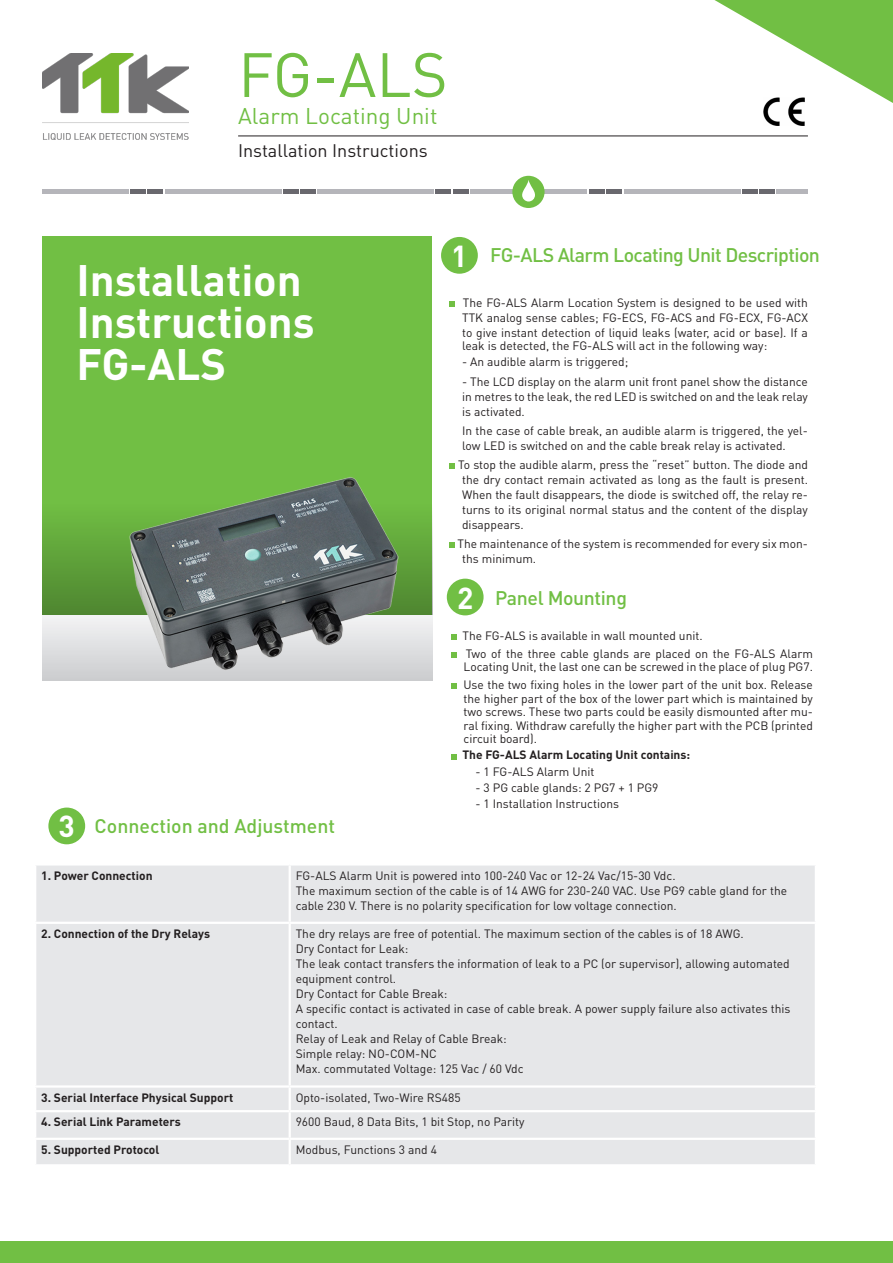
<style>
.page{position:relative;width:893px;height:1263px;background:#fff}
.page>*{position:absolute;margin:0;border:0;box-sizing:border-box;transform-origin:0 0}
.t1{font:61.5px "DINOT";color:#71bf44}
.t2{font:700 43.5px/42px "DINOT";color:#fff}
.t3{font:700 30px "DINOT";color:#fff}
.t4{font:22.5px "DINOT";color:#71bf44}
.t5{font:500 19.5px "DINOT";letter-spacing:-.02em;color:#71bf44}
.t6{font:500 19.5px "DINOT";color:#71bf44}
.t7{font:18px "DINOT";color:#231f20}
.t8{font:12.15px "DINOT";color:#231f20}
.t9{font:12px/15px "DINOT";color:#231f20}
.t10{font:700 12px "DINOT";color:#231f20}
.s1{font-size:12.15px}
</style>
<div class="page">
<div style="left:43px;top:236px;width:389px;height:379px;background:#71bf44"></div>
<div style="left:43px;top:615px;width:389px;height:66px;background:linear-gradient(to bottom,#f3f4f5,#cbcccf)"></div>
<div style="left:43px;top:501px;width:389px;height:114px;background:linear-gradient(to bottom,#71bf44,#4e8630)"></div>
<div style="left:0;top:1242px;width:893px;height:21px;background:#71bf44"></div>
<div style="left:447px;top:579px;width:37px;height:36px;background:#71bf44;border-radius:50%"></div>
<hr style="left:238px;top:136px;width:570px;height:1px;background:#231f20">
<hr style="left:43px;top:190px;width:86px;height:4px;background:#b5b5ba">
<hr style="left:130px;top:190px;width:16px;height:4px;background:#69686e">
<hr style="left:165px;top:190px;width:116px;height:4px;background:#b5b5ba">
<hr style="left:147px;top:190px;width:16px;height:4px;background:#69686e">
<hr style="left:283px;top:190px;width:15px;height:4px;background:#69686e">
<hr style="left:317px;top:190px;width:117px;height:4px;background:#b5b5ba">
<hr style="left:300px;top:190px;width:16px;height:4px;background:#69686e">
<hr style="left:436px;top:190px;width:15px;height:4px;background:#69686e">
<hr style="left:470px;top:190px;width:117px;height:4px;background:#b5b5ba">
<hr style="left:453px;top:190px;width:15px;height:4px;background:#69686e">
<hr style="left:589px;top:190px;width:16px;height:4px;background:#69686e">
<hr style="left:606px;top:190px;width:16px;height:4px;background:#69686e">
<hr style="left:777px;top:190px;width:31px;height:4px;background:#b5b5ba">
<hr style="left:760px;top:190px;width:15px;height:4px;background:#69686e">
<hr style="left:624px;top:190px;width:117px;height:4px;background:#b5b5ba">
<hr style="left:742px;top:190px;width:16px;height:4px;background:#69686e">
<div style="left:512px;top:176px;width:33px;height:32px;background:#71bf44;border-radius:50%"></div>
<svg style="left:522px;top:180px;width:13px;height:21px"></svg>
<svg style="left:714px;top:0;width:179px;height:103px"></svg>
<img style="left:43px;top:54px;width:145px;height:85px">
<div style="left:441px;top:237px;width:37px;height:37px;background:#71bf44;border-radius:50%"></div>
<svg style="left:449px;top:301px;width:6px;height:6px"></svg>
<svg style="left:449px;top:463px;width:6px;height:6px"></svg>
<svg style="left:449px;top:543px;width:6px;height:5px"></svg>
<div style="left:48px;top:807px;width:37px;height:37px;background:#71bf44;border-radius:50%"></div>
<div style="left:36px;top:865px;width:779px;height:299px;background:#e6e7e9"></div>
<hr style="left:289px;top:865px;width:2px;height:57px;background:#fff">
<hr style="left:34px;top:922px;width:256px;height:2px;background:#fff">
<hr style="left:290px;top:922px;width:527px;height:2px;background:#fff">
<hr style="left:289px;top:924px;width:2px;height:161px;background:#fff">
<hr style="left:34px;top:1085px;width:256px;height:3px;background:#fff">
<hr style="left:290px;top:1085px;width:527px;height:3px;background:#fff">
<hr style="left:289px;top:1088px;width:2px;height:22px;background:#fff">
<hr style="left:34px;top:1110px;width:256px;height:2px;background:#fff">
<hr style="left:290px;top:1110px;width:527px;height:2px;background:#fff">
<hr style="left:289px;top:1112px;width:2px;height:26px;background:#fff">
<hr style="left:34px;top:1138px;width:256px;height:2px;background:#fff">
<hr style="left:290px;top:1138px;width:527px;height:2px;background:#fff">
<hr style="left:289px;top:1140px;width:2px;height:24px;background:#fff">
<img style="left:764px;top:97px;width:40px;height:29px">
<img style="left:103px;top:477px;width:318px;height:204px">
<svg style="left:451px;top:634px;width:5px;height:6px"></svg>
<svg style="left:451px;top:652px;width:5px;height:6px"></svg>
<svg style="left:451px;top:683px;width:5px;height:6px"></svg>
<svg style="left:451px;top:754px;width:5px;height:5px"></svg>
<p class="t1" style="left:238px;top:33px;width:211px">FG-ALS</p>
<p class="t4" style="left:238px;top:101px;width:201px">Alarm Locating Unit</p>
<p class="t7" style="left:238px;top:139px;width:191px">Installation Instructions</p>
<p class="t2" style="left:77px;top:257px;width:240px">Installation<br>Instructions</p>
<p class="t2" style="left:77px;top:341px;width:151px">FG-ALS</p>
<p class="t3" style="left:451px;top:236px;width:18px">1</p>
<p class="t5" style="left:490px;top:241px;width:331px">FG-ALS Alarm Locating Unit Description</p>
<p class="t9" style="left:462px;top:294px;width:347px;text-align:justify">The FG-ALS Alarm Location System is designed to be used with TTK analog sense cables; FG-ECS, FG-ACS and FG-ECX, FG-ACX to give instant detection of liquid leaks (water, acid or base). <span class="s1">If a</span></p>
<p class="t8" style="left:462px;top:337px;width:307px">leak is detected, the FG-ALS will act in the following way:</p>
<p class="t9" style="left:462px;top:354px;width:168px">- An audible alarm is triggered;</p>
<p class="t9" style="left:462px;top:373px;width:347px;text-align:justify">- The LCD display on the alarm unit front panel show the distance in metres to the leak, the red LED is switched on and the leak relay is activated.</p>
<p class="t9" style="left:462px;top:422px;width:347px">In the case of cable break, an audible alarm is triggered, the yel&shy;low LED is switched on and the cable break relay is activated.</p>
<p class="t9" style="left:462px;top:457px;width:347px;text-align:justify;text-indent:-4px">To stop the audible alarm, press the “reset” button. The diode and the dry contact remain activated as long as the fault is present.<br>When the fault disappears, the diode is switched off, the relay re&shy;turns to its original normal status and the content of the display disappears.</p>
<p class="t9" style="left:462px;top:536px;width:347px;text-indent:-5px">The maintenance of the system is recommended for every six mon&shy;ths minimum.</p>
<p class="t3" style="left:457px;top:577px;width:18px">2</p>
<p class="t5" style="left:495px;top:585px;width:133px">Panel Mounting</p>
<p class="t9" style="left:462px;top:628px;width:242px">The FG-ALS is available in wall mounted unit.</p>
<p class="t9" style="left:463px;top:646px;width:351px;line-height:13.5px">Two of the three cable glands are placed on the FG-ALS Alarm<br>Locating Unit, the last one can be screwed in the place of plug PG7.</p>
<p class="t9" style="left:463px;top:677px;width:351px;line-height:13.5px;text-align:justify">Use the two fixing holes in the lower part of the unit box. Release the higher part of the box of the lower part which is maintained by two screws. These two parts could be easily dismounted after mu&shy;ral fixing. Withdraw carefully the higher part with the PCB (printed circuit board).</p>
<p class="t10" style="left:462px;top:747px;width:229px">The FG-ALS Alarm Locating Unit contains:</p>
<p class="t9" style="left:475px;top:763px;width:120px">- 1 FG-ALS Alarm Unit</p>
<p class="t9" style="left:475px;top:779px;width:185px">- 3 PG cable glands: 2 PG7 + 1 PG9</p>
<p class="t9" style="left:475px;top:796px;width:145px">- 1 Installation Instructions</p>
<p class="t3" style="left:59px;top:806px;width:18px">3</p>
<p class="t10" style="left:41px;top:867px;width:113px">1. Power Connection</p>
<p class="t9" style="left:296px;top:867px;width:381px">FG-ALS Alarm Unit is powered into 100-240 Vac or 12-24 Vac/15-30 Vdc.</p>
<p class="t9" style="left:296px;top:882px;width:493px">The maximum section of the cable is of 14 AWG for 230-240 VAC. Use PG9 cable gland for the cable 230 V. There is no polarity specification for low voltage connection.</p>
<p class="t10" style="left:41px;top:925px;width:171px">2. Connection of the Dry Relays</p>
<p class="t9" style="left:296px;top:926px;width:450px">The dry relays are free of potential. The maximum section of the cables is of 18 AWG.</p>
<p class="t9" style="left:296px;top:941px;width:114px">Dry Contact for Leak:</p>
<p class="t9" style="left:296px;top:956px;width:496px">The leak contact transfers the information of leak to a PC (or supervisor), allowing automated equipment control.</p>
<p class="t9" style="left:296px;top:986px;width:153px">Dry Contact for Cable Break:</p>
<p class="t9" style="left:296px;top:1001px;width:496px">A specific contact is activated in case of cable break. A power supply failure also activates this contact.</p>
<p class="t9" style="left:296px;top:1031px;width:213px">Relay of Leak and Relay of Cable Break:</p>
<p class="t9" style="left:296px;top:1046px;width:143px">Simple relay: NO-COM-NC</p>
<p class="t9" style="left:296px;top:1061px;width:229px">Max. commutated Voltage: 125 Vac / 60 Vdc</p>
<p class="t10" style="left:41px;top:1089px;width:194px">3. Serial Interface Physical Support</p>
<p class="t9" style="left:296px;top:1089px;width:166px">Opto-isolated, Two-Wire RS485</p>
<p class="t10" style="left:41px;top:1114px;width:141px">4. Serial Link Parameters</p>
<p class="t9" style="left:296px;top:1114px;width:230px">9600 Baud, 8 Data Bits, 1 bit Stop, no Parity</p>
<p class="t10" style="left:41px;top:1141px;width:120px">5. Supported Protocol</p>
<p class="t9" style="left:296px;top:1142px;width:143px">Modbus, Functions 3 and 4</p>
<p class="t6" style="left:95px;top:813px;width:242px">Connection and Adjustment</p>
</div>
